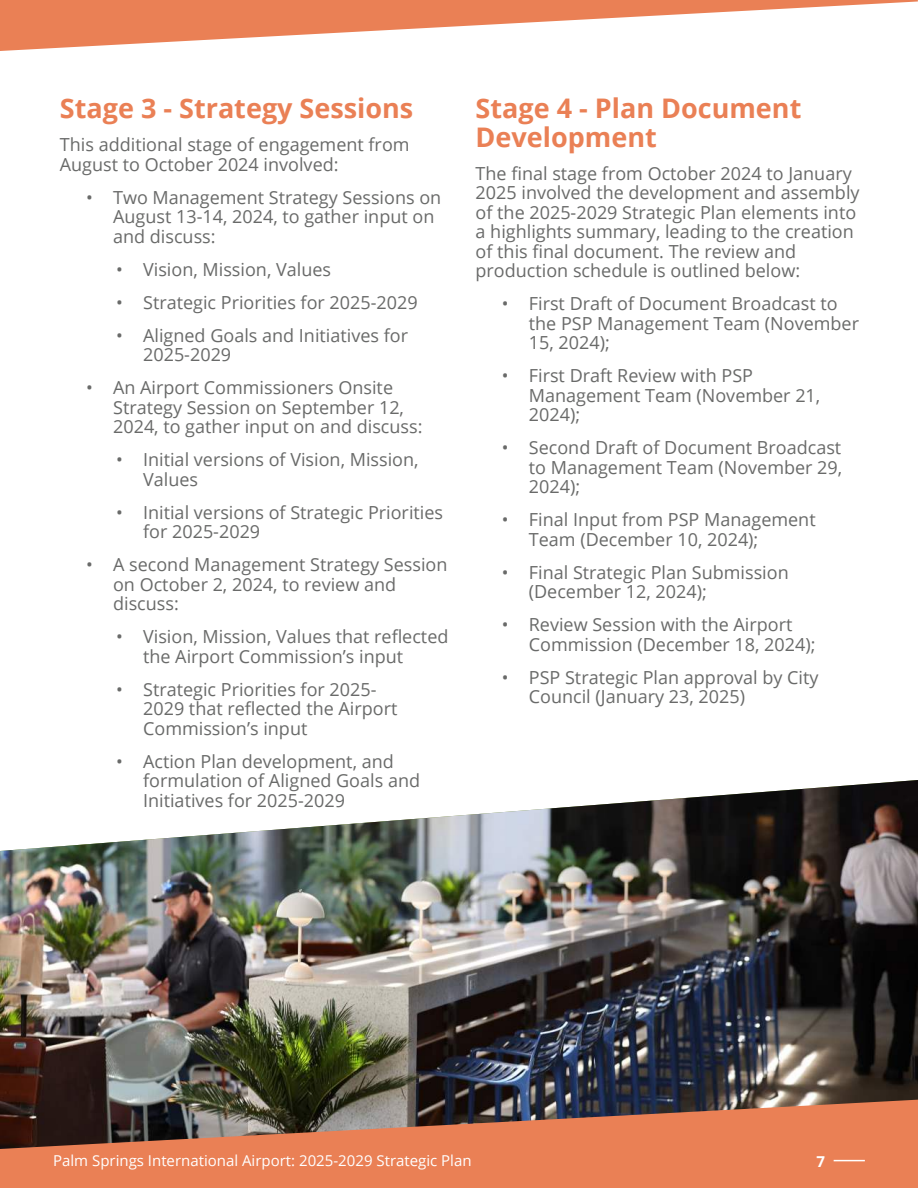
<style>
.page{position:relative;width:918px;height:1188px;background:#fff}
.page>*{position:absolute;margin:0;border:0;box-sizing:border-box;transform-origin:0 0}
.t1{font:700 27px/28.5px "Open Sans";color:#ea8055}
.t2{font:18px/19.5px "Open Sans";color:#696a69}
.t3{font:15px "Open Sans";color:#fff}
.t4{font:700 15px "Open Sans";color:#fff}
</style>
<div class="page">
<img style="left:0;top:780px;width:918px;height:320px">
<svg style="left:0;top:0;width:918px;height:51px;fill:#ea8055"></svg>
<svg style="left:0;top:1100px;width:918px;height:88px;fill:#ea8055"></svg>
<hr style="left:834px;top:1160px;width:31px;height:1px;background:#fff">
<h1 class="t1" style="left:60px;top:97px;width:355px">Stage 3 - Strategy Sessions</h1>
<p class="t2" style="left:60px;top:134px;width:351px">This additional stage of engagement from<br>August to October 2024 involved:</p>
<p class="t2" style="left:113px;top:189px;width:330px;text-indent:-27px">• Two Management Strategy Sessions on<br>August 13-14, 2024, to gather input on and discuss:</p>
<p class="t2" style="left:116px;top:261px;width:216px">• Vision, Mission, Values</p>
<p class="t2" style="left:116px;top:294px;width:303px">• Strategic Priorities for 2025-2029</p>
<p class="t2" style="left:143px;top:327px;width:266px;text-indent:-27px">• Aligned Goals and Initiatives for<br>2025-2029</p>
<p class="t2" style="left:113px;top:380px;width:311px;text-indent:-27px">• An Airport Commissioners Onsite<br>Strategy Session on September 12,<br>2024, to gather input on and discuss:</p>
<p class="t2" style="left:143px;top:452px;width:277px;text-indent:-27px">• Initial versions of Vision, Mission,<br>Values</p>
<p class="t2" style="left:143px;top:504px;width:302px;text-indent:-27px">• Initial versions of Strategic Priorities for 2025-2029</p>
<p class="t2" style="left:113px;top:557px;width:336px;text-indent:-27px">• A second Management Strategy Session on October 2, 2024, to review and discuss:</p>
<p class="t2" style="left:143px;top:629px;width:307px;text-indent:-27px">• Vision, Mission, Values that reflected the Airport Commission’s input</p>
<p class="t2" style="left:143px;top:681px;width:256px;text-indent:-27px">• Strategic Priorities for 2025-<br>2029 that reflected the Airport<br>Commission’s input</p>
<p class="t2" style="left:143px;top:753px;width:278px;text-indent:-27px">• Action Plan development, and formulation of Aligned Goals and<br>Initiatives for 2025-2029</p>
<h1 class="t1" style="left:476px;top:97px;width:327px">Stage 4 - Plan Document<br>Development</h1>
<p class="t2" style="left:476px;top:163px;width:386px">The final stage from October 2024 to January 2025 involved the development and assembly of the 2025-2029 Strategic Plan elements into a highlights summary, leading to the creation of this final document. The review and production schedule is outlined below:</p>
<p class="t2" style="left:529px;top:296px;width:332px;text-indent:-27px">• First Draft of Document Broadcast to the PSP Management Team (November<br>15, 2024);</p>
<p class="t2" style="left:529px;top:368px;width:293px;text-indent:-27px">• First Draft Review with PSP<br>Management Team (November 21,<br>2024);</p>
<p class="t2" style="left:529px;top:440px;width:315px;text-align:justify;text-indent:-27px">• Second Draft of Document Broadcast to Management Team (November 29, 2024);</p>
<p class="t2" style="left:529px;top:512px;width:288px;text-indent:-27px">• Final Input from PSP Management<br>Team (December 10, 2024);</p>
<p class="t2" style="left:529px;top:564px;width:261px;text-indent:-27px">• Final Strategic Plan Submission (December 12, 2024);</p>
<p class="t2" style="left:529px;top:617px;width:288px;text-indent:-27px">• Review Session with the Airport<br>Commission (December 18, 2024);</p>
<p class="t2" style="left:529px;top:669px;width:291px;text-indent:-27px">• PSP Strategic Plan approval by City<br>Council (January 23, 2025)</p>
<p class="t3" style="left:53px;top:1155px;width:420px">Palm Springs International Airport: 2025-2029 Strategic Plan</p>
<p class="t4" style="left:817px;top:1155px;width:10px">7</p>
</div>
